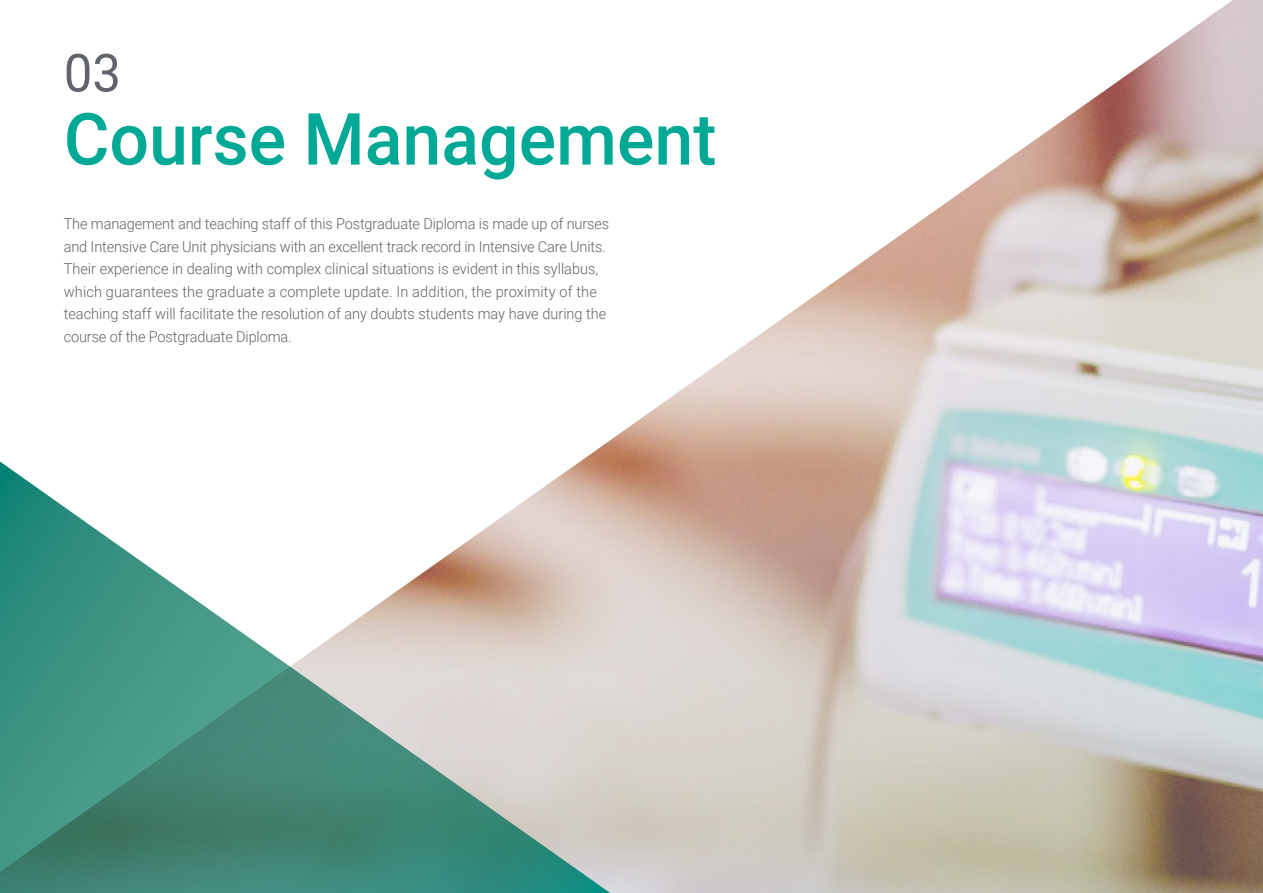
<style>
.page{position:relative;width:1263px;height:893px;background:#fff}
.page>*{position:absolute;margin:0;border:0;box-sizing:border-box;transform-origin:0 0}
.t1{font:500 72px "Roboto";color:#00a996}
.t2{font:52.5px "Roboto";color:#61646a}
.t3{font:300 15px/22.5px "Roboto";color:#61646a}
</style>
<div class="page">
<img style="left:602px;top:0;width:661px;height:893px">
<svg style="left:0;top:446px;width:640px;height:447px"></svg>
<h2 class="t2" style="left:64px;top:36px;width:59px">03</h2>
<h1 class="t1" style="left:64px;top:89px;width:654px">Course Management</h1>
<p class="t3" style="left:64px;top:212px;width:547px">The management and teaching staff of this Postgraduate Diploma is made up of nurses and Intensive Care Unit physicians with an excellent track record in Intensive Care Units.<br>Their experience in dealing with complex clinical situations is evident in this syllabus, which guarantees the graduate a complete update. In addition, the proximity of the teaching staff will facilitate the resolution of any doubts students may have during the course of the Postgraduate Diploma.</p>
</div>
